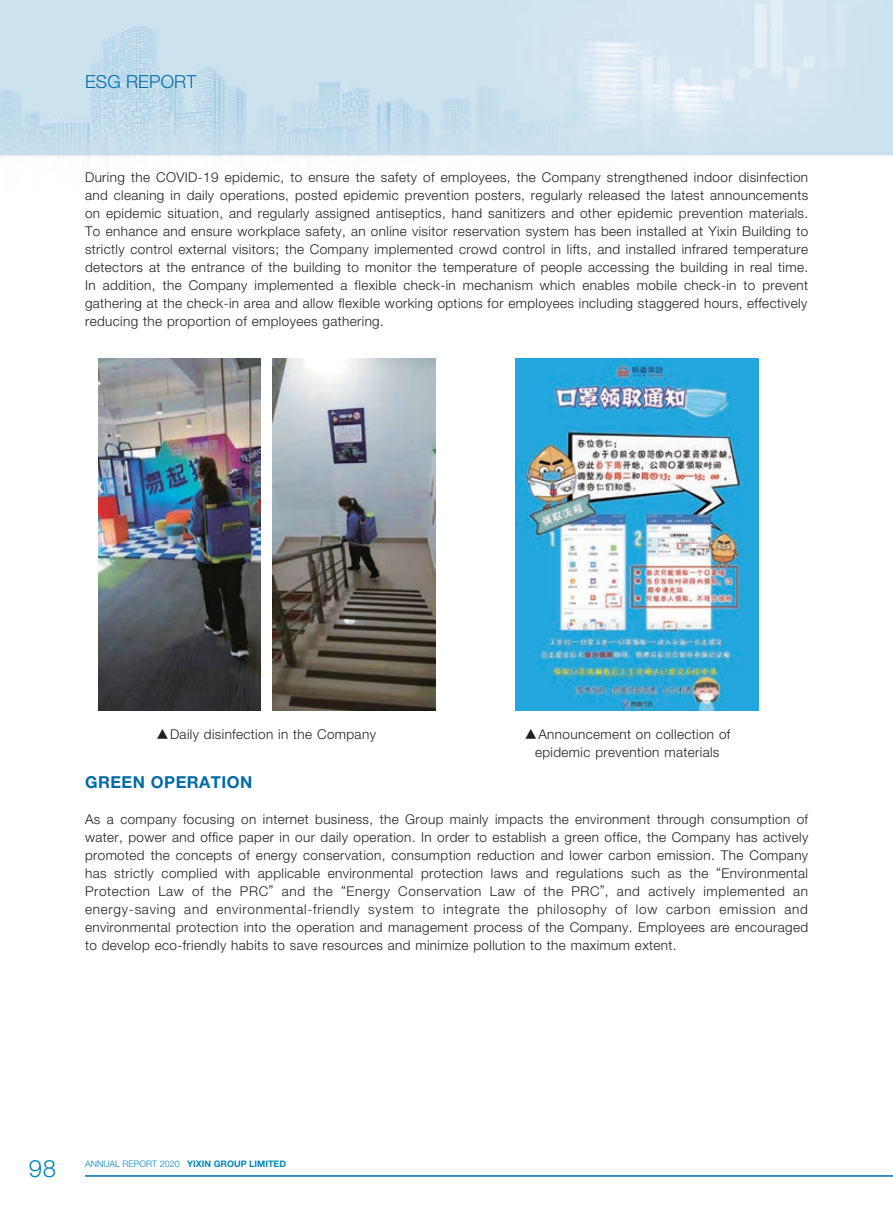
<style>
.page{position:relative;width:893px;height:1212px;background:#fff}
.page>*{position:absolute;margin:0;border:0;box-sizing:border-box;transform-origin:0 0}
.t1{font:300 24px "Helvetica Neue LT Std";color:#0086b9}
.t2{font:300 18px "Helvetica Neue LT Std";letter-spacing:.01em;color:#006ba7}
.t3{font:700 16.5px "Helvetica Neue LT Std";letter-spacing:.03em;color:#006ba7}
.t4{font:300 13.5px/18px "Helvetica Neue LT Std";letter-spacing:.03em;color:#231f20;text-align:justify}
.t5{font:700 9px "Helvetica Neue LT Std";color:#0086b9}
.s1{font-family:"M Hei HK"}
.s2{font-weight:300}
</style>
<div class="page">
<img style="left:0;top:0;width:893px;height:711px">
<hr style="left:85px;top:1175px;width:808px;height:2px;background:#006ba7">
<img style="left:98px;top:359px;width:163px;height:351px">
<img style="left:273px;top:359px;width:162px;height:351px">
<img style="left:515px;top:359px;width:243px;height:352px">
<h2 class="t2" style="left:85px;top:70px;width:113px">ESG REPORT</h2>
<p class="t4" style="left:85px;top:168px;width:725px">During the COVID-19 epidemic, to ensure the safety of employees, the Company strengthened indoor disinfection and cleaning in daily operations, posted epidemic prevention posters, regularly released the latest announcements on epidemic situation, and regularly assigned antiseptics, hand sanitizers and other epidemic prevention materials.<br>To enhance and ensure workplace safety, an online visitor reservation system has been installed at Yixin Building to strictly control external visitors; the Company implemented crowd control in lifts, and installed infrared temperature detectors at the entrance of the building to monitor the temperature of people accessing the building in real time.<br>In addition, the Company implemented a flexible check-in mechanism which enables mobile check-in to prevent gathering at the check-in area and allow flexible working options for employees including staggered hours, effectively reducing the proportion of employees gathering.</p>
<p class="t4" style="left:156px;top:725px;width:222px"><span class="s1">▲</span>Daily disinfection in the Company</p>
<p class="t4" style="left:524px;top:725px;width:208px;text-align:center"><span class="s1">▲</span>Announcement on collection of epidemic prevention materials</p>
<p class="t3" style="left:85px;top:772px;width:169px">GREEN OPERATION</p>
<p class="t4" style="left:85px;top:810px;width:725px">As a company focusing on internet business, the Group mainly impacts the environment through consumption of water, power and office paper in our daily operation. In order to establish a green office, the Company has actively promoted the concepts of energy conservation, consumption reduction and lower carbon emission. The Company has strictly complied with applicable environmental protection laws and regulations such as the “Environmental Protection Law of the PRC” and the “Energy Conservation Law of the PRC”, and actively implemented an energy-saving and environmental-friendly system to integrate the philosophy of low carbon emission and environmental protection into the operation and management process of the Company. Employees are encouraged to develop eco-friendly habits to save resources and minimize pollution to the maximum extent.</p>
<h1 class="t1" style="left:29px;top:1153px;width:29px">98</h1>
<p class="t5" style="left:85px;top:1159px;width:203px"><span class="s2">ANNUAL REPORT 2020</span> YIXIN GROUP LIMITED</p>
</div>
